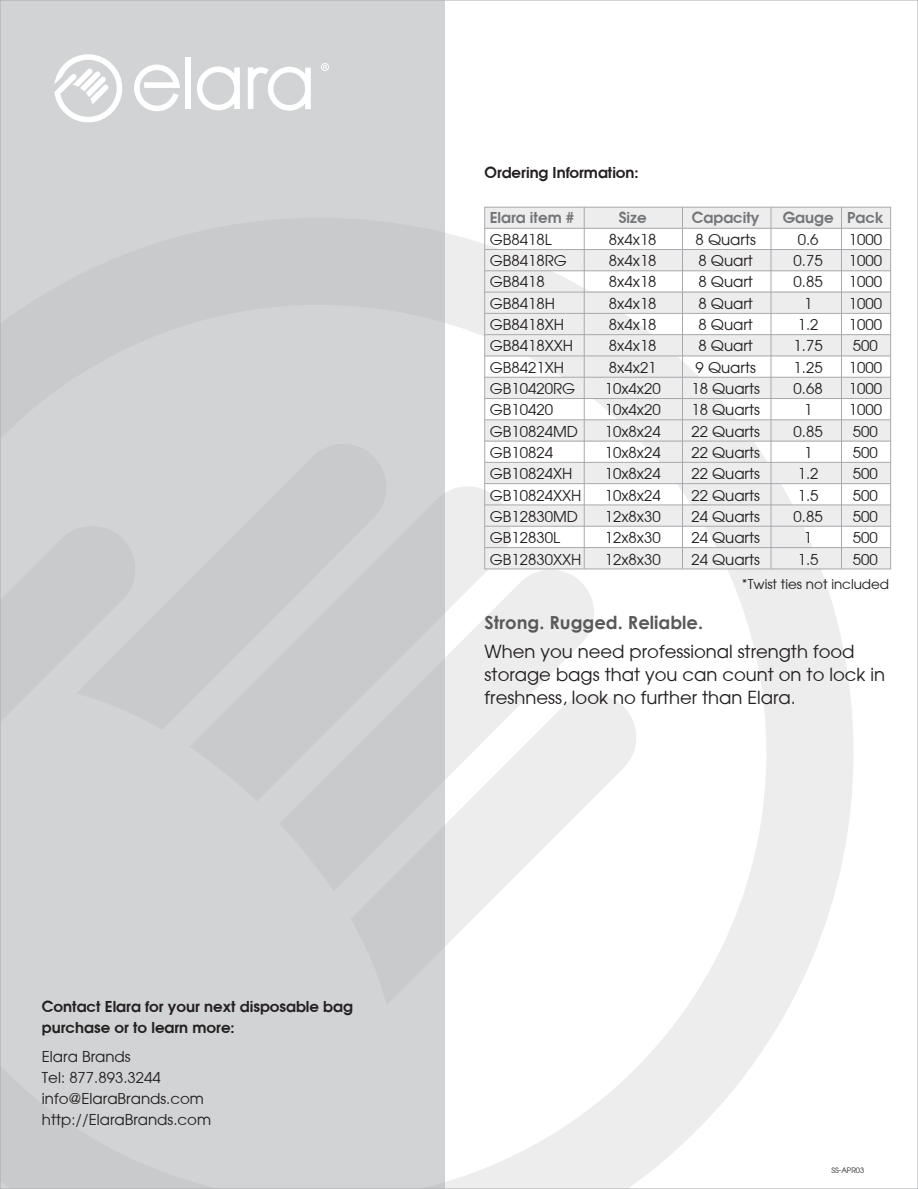
<style>
.page{position:relative;width:918px;height:1189px;background:#fff}
.page>*{position:absolute;margin:0;border:0;box-sizing:border-box;transform-origin:0 0}
.t1{font:18px/22.8px "Avant Garde";color:#231f20}
.t2{font:700 18px "Century Gothic";color:#595959}
.t3{font:15px/21.3px "Avant Garde";color:#231f20}
.t4{font:600 15px/21px "Avant Garde";color:#231f20}
.t5{font:600 15px "Avant Garde";color:#737577}
.t6{font:13.5px "Avant Garde";color:#231f20}
.t7{font:7.5px "Avant Garde";color:#231f20}
</style>
<div class="page">
<svg style="left:445px;top:229px;width:409px;height:957px"></svg>
<div style="left:0;top:0;width:445px;height:1188px;background:#d1d3d4"></div>
<div style="left:485px;top:207px;width:406px;height:21px;background:#ededee"></div>
<div style="left:485px;top:249px;width:406px;height:21px;background:#ededee"></div>
<div style="left:485px;top:292px;width:406px;height:21px;background:#ededee"></div>
<div style="left:485px;top:335px;width:406px;height:21px;background:#ededee"></div>
<div style="left:485px;top:377px;width:406px;height:21px;background:#ededee"></div>
<div style="left:485px;top:420px;width:406px;height:21px;background:#ededee"></div>
<div style="left:485px;top:462px;width:406px;height:21px;background:#ededee"></div>
<div style="left:485px;top:505px;width:406px;height:21px;background:#ededee"></div>
<div style="left:485px;top:547px;width:406px;height:21px;background:#ededee"></div>
<div style="left:484px;top:207px;width:407px;height:362px;border:1px solid #a7a9ac"></div>
<hr style="left:584px;top:207px;width:1px;height:361px;background:#a7a9ac">
<hr style="left:682px;top:207px;width:1px;height:361px;background:#a7a9ac">
<hr style="left:771px;top:207px;width:1px;height:361px;background:#a7a9ac">
<hr style="left:841px;top:207px;width:1px;height:361px;background:#a7a9ac">
<hr style="left:485px;top:228px;width:406px;height:1px;background:#a7a9ac">
<hr style="left:485px;top:249px;width:406px;height:1px;background:#a7a9ac">
<hr style="left:485px;top:270px;width:406px;height:1px;background:#a7a9ac">
<hr style="left:485px;top:291px;width:406px;height:1px;background:#a7a9ac">
<hr style="left:485px;top:313px;width:406px;height:1px;background:#a7a9ac">
<hr style="left:485px;top:334px;width:406px;height:1px;background:#a7a9ac">
<hr style="left:485px;top:355px;width:406px;height:1px;background:#a7a9ac">
<hr style="left:485px;top:377px;width:406px;height:1px;background:#a7a9ac">
<hr style="left:485px;top:398px;width:406px;height:1px;background:#a7a9ac">
<hr style="left:485px;top:419px;width:406px;height:1px;background:#a7a9ac">
<hr style="left:485px;top:440px;width:406px;height:1px;background:#a7a9ac">
<hr style="left:485px;top:462px;width:406px;height:1px;background:#a7a9ac">
<hr style="left:485px;top:483px;width:406px;height:1px;background:#a7a9ac">
<hr style="left:485px;top:504px;width:406px;height:1px;background:#a7a9ac">
<hr style="left:485px;top:525px;width:406px;height:1px;background:#a7a9ac">
<hr style="left:485px;top:547px;width:406px;height:1px;background:#a7a9ac">
<svg style="left:321px;top:63px;width:8px;height:8px"></svg>
<svg style="left:54px;top:54px;width:68px;height:68px"></svg>
<div style="left:185px;top:57px;width:6px;height:52px;background:#fff"></div>
<svg style="left:134px;top:64px;width:46px;height:47px"></svg>
<svg style="left:197px;top:66px;width:43px;height:44px"></svg>
<svg style="left:248px;top:66px;width:63px;height:45px"></svg>
<p class="t4" style="left:42px;top:995px;width:313px">Contact Elara for your next disposable bag purchase or to learn more:</p>
<p class="t3" style="left:42px;top:1045px;width:171px">Elara Brands<br>Tel: 877.893.3244 info@ElaraBrands.com http://ElaraBrands.com</p>
<p class="t4" style="left:485px;top:162px;width:156px">Ordering Information:</p>
<p class="t5" style="left:490px;top:208px;width:86px">Elara item #</p>
<p class="t5" style="left:619px;top:208px;width:29px">Size</p>
<p class="t5" style="left:692px;top:208px;width:69px">Capacity</p>
<p class="t5" style="left:783px;top:208px;width:103px">Gauge Pack</p>
<p class="t3" style="left:490px;top:228px;width:93px">GB8418L<br>GB8418RG<br>GB8418<br>GB8418H<br>GB8418XH<br>GB8418XXH<br>GB8421XH<br>GB10420RG<br>GB10420<br>GB10824MD<br>GB10824<br>GB10824XH<br>GB10824XXH<br>GB12830MD<br>GB12830L<br>GB12830XXH</p>
<p class="t3" style="left:605px;top:228px;width:57px">8x4x18<br>8x4x18<br>8x4x18<br>8x4x18<br>8x4x18<br>8x4x18<br>8x4x21<br>10x4x20<br>10x4x20<br>10x8x24<br>10x8x24<br>10x8x24<br>10x8x24<br>12x8x30<br>12x8x30<br>12x8x30</p>
<p class="t3" style="left:691px;top:228px;width:70px;text-align:center">8 Quarts<br>8 Quart<br>8 Quart<br>8 Quart<br>8 Quart<br>8 Quart<br>9 Quarts<br>18 Quarts<br>18 Quarts<br>22 Quarts<br>22 Quarts<br>22 Quarts<br>22 Quarts<br>24 Quarts<br>24 Quarts<br>24 Quarts</p>
<p class="t3" style="left:794px;top:228px;width:31px;text-align:center">0.6<br>0.75<br>0.85<br>1<br>1.2<br>1.75<br>1.25<br>0.68<br>1<br>0.85<br>1<br>1.2<br>1.5<br>0.85<br>1<br>1.5</p>
<p class="t3" style="left:849px;top:228px;width:35px">1000<br>1000<br>1000<br>1000<br>1000<br>500<br>1000<br>1000<br>1000<br>500<br>500<br>500<br>500<br>500<br>500<br>500</p>
<p class="t2" style="left:485px;top:609px;width:220px">Strong. Rugged. Reliable.</p>
<p class="t6" style="left:742px;top:575px;width:149px">*Twist ties not included</p>
<p class="t1" style="left:485px;top:639px;width:402px">When you need professional strength food storage bags that you can count on to lock in freshness, look no further than Elara.</p>
<p class="t7" style="left:831px;top:1164px;width:34px">SS-APR03</p>
</div>
